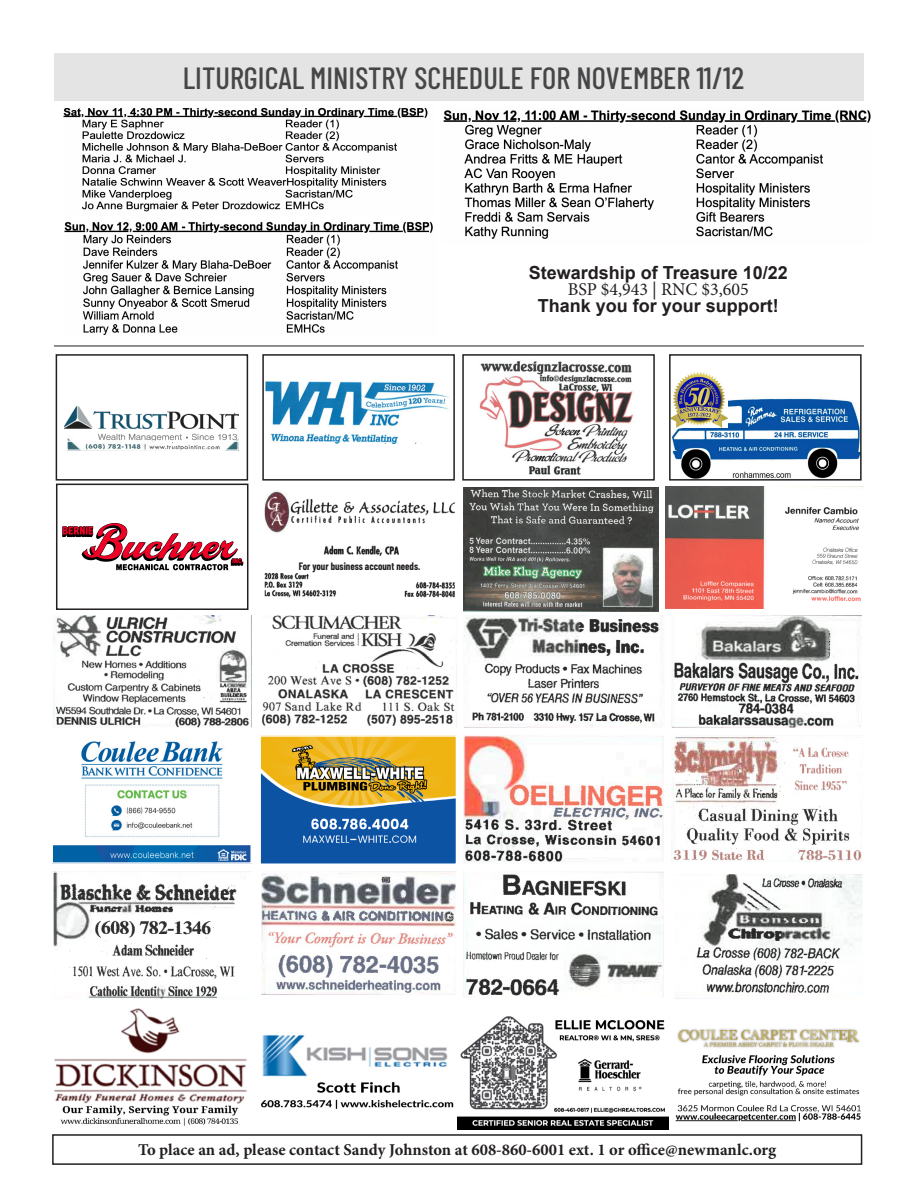
<style>
.page{position:relative;width:918px;height:1188px;background:#fff}
.page>*{position:absolute;margin:0;border:0;box-sizing:border-box;transform-origin:0 0}
.t1{font:500 30.6px "Barlow Condensed";color:#454647}
.t2{font:700 18px "Arial";color:#231f20}
.t3{font:18px "Minion Pro";color:#231f20}
.t4{font:700 16.5px "Minion Pro";color:#231f20}
.t5{font:700 10.5px "Barlow Condensed";color:#231f20;scale:.95 1}
</style>
<div class="page">
<img style="left:54px;top:617px;width:197px;height:109px">
<div style="left:51px;top:614px;width:203px;height:115px;border:2px solid #fff"></div>
<img style="left:264px;top:617px;width:192px;height:109px">
<div style="left:261px;top:614px;width:198px;height:115px;border:2px solid #fff"></div>
<img style="left:55px;top:874px;width:182px;height:123px">
<div style="left:52px;top:871px;width:200px;height:129px;border:2px solid #fff"></div>
<img style="left:673px;top:738px;width:188px;height:122px">
<img style="left:696px;top:876px;width:165px;height:118px">
<img style="left:463px;top:488px;width:195px;height:123px">
<img style="left:674px;top:617px;width:185px;height:109px">
<div style="left:670px;top:614px;width:193px;height:115px;border:2px solid #fff"></div>
<img style="left:465px;top:874px;width:197px;height:122px">
<img style="left:465px;top:617px;width:197px;height:109px">
<img style="left:263px;top:874px;width:191px;height:121px">
<div style="left:260px;top:871px;width:197px;height:129px;border:2px solid #fff"></div>
<img style="left:54px;top:741px;width:195px;height:120px">
<div style="left:51px;top:736px;width:201px;height:128px;border:2px solid #fff"></div>
<img style="left:68px;top:442px;width:169px;height:7px">
<div style="left:66px;top:402px;width:173px;height:49px;border:1px solid #fff"></div>
<svg style="left:86px;top:442px;width:127px;height:1px"></svg>
<div style="left:62px;top:404px;width:172px;height:32px;background:#fff"></div>
<img style="left:65px;top:407px;width:173px;height:33px">
<img style="left:262px;top:738px;width:192px;height:124px">
<div style="left:259px;top:735px;width:198px;height:130px;border:2px solid #fff"></div>
<img style="left:465px;top:737px;width:197px;height:124px">
<div style="left:462px;top:734px;width:203px;height:130px;border:2px solid #fff"></div>
<img style="left:265px;top:381px;width:184px;height:63px">
<div style="left:52px;top:1134px;width:810px;height:31px;border:2px solid #231f20"></div>
<img style="left:665px;top:486px;width:198px;height:122px">
<img style="left:266px;top:490px;width:187px;height:108px">
<img style="left:672px;top:398px;width:187px;height:80px">
<img style="left:672px;top:372px;width:55px;height:55px">
<div style="left:669px;top:354px;width:193px;height:127px;border:2px solid #231f20"></div>
<div style="left:462px;top:354px;width:193px;height:127px;border:2px solid #231f20"></div>
<div style="left:262px;top:354px;width:193px;height:127px;border:2px solid #231f20"></div>
<svg style="left:63px;top:523px;width:180px;height:47px"></svg>
<div style="left:56px;top:484px;width:192px;height:126px;border:2px solid #231f20"></div>
<div style="left:56px;top:354px;width:192px;height:127px;border:2px solid #231f20"></div>
<img style="left:479px;top:361px;width:154px;height:114px">
<img style="left:675px;top:1028px;width:186px;height:94px">
<hr style="left:54px;top:346px;width:810px;height:1px;background:#231f20">
<div style="left:55px;top:54px;width:808px;height:46px;background:#e5e4e4"></div>
<img style="left:261px;top:1034px;width:197px;height:96px">
<img style="left:54px;top:1008px;width:192px;height:118px">
<img style="left:458px;top:1016px;width:211px;height:114px">
<img style="left:63px;top:107px;width:365px;height:105px">
<img style="left:64px;top:221px;width:369px;height:114px">
<img style="left:443px;top:110px;width:427px;height:129px">
<p class="t1" style="left:183px;top:57px;width:563px">LITURGICAL MINISTRY SCHEDULE FOR NOVEMBER 11/12</p>
<p class="t5" style="left:299px;top:559px;width:129px">For your business account needs.</p>
<p class="t2" style="left:529px;top:260px;width:261px">Stewardship of Treasure 10/22</p>
<p class="t3" style="left:568px;top:277px;width:183px">BSP $4,943 | RNC $3,605</p>
<p class="t2" style="left:538px;top:293px;width:243px">Thank you for your support!</p>
<p class="t4" style="left:138px;top:1138px;width:640px">To place an ad, please contact Sandy Johnston at 608-860-6001 ext. 1 or office@newmanlc.org</p>
</div>
